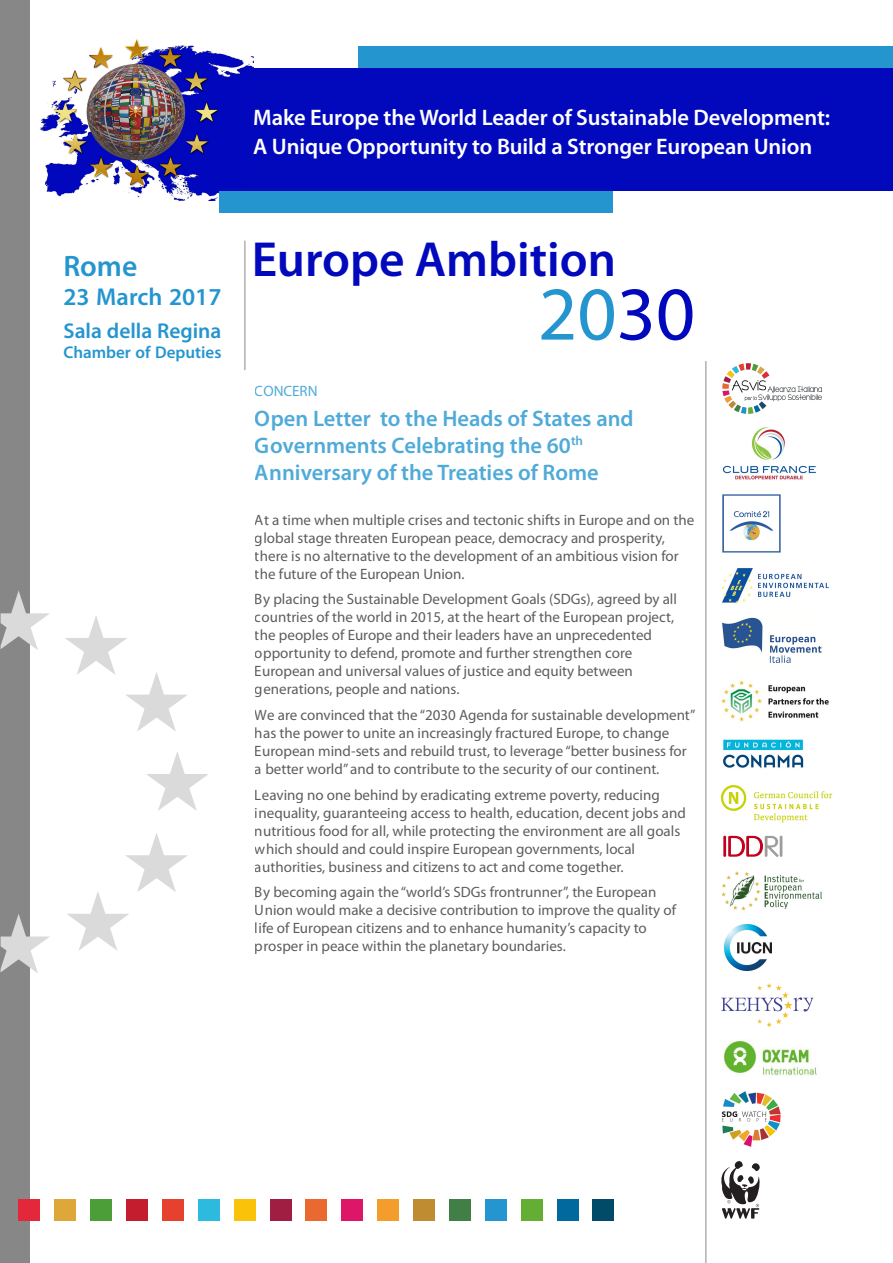
<style>
.page{position:relative;width:893px;height:1263px;background:#fff}
.page>*{position:absolute;margin:0;border:0;box-sizing:border-box;transform-origin:0 0}
.t1{font:76.5px "Myriad Pro";color:#2495cf}
.t2{font:600 49.5px "Myriad Pro";color:#0209bd}
.t3{font:600 29.55px "Myriad Pro";color:#2495cf}
.t4{font:600 24.45px "Myriad Pro";color:#2495cf}
.t5{font:600 22.5px/28.5px "Myriad Pro";letter-spacing:-.005em;color:#fff}
.t6{font:600 22.5px/27px "Myriad Pro";color:#2495cf}
.t7{font:600 21.45px "Myriad Pro";color:#2495cf}
.t8{font:600 16.95px "Myriad Pro";color:#2495cf}
.t9{font:15px/18px "Myriad Pro";color:rgb(29 29 27/.9)}
.t10{font:15px "Myriad Pro";color:#2495cf}
.s1{color:#0209bd}
</style>
<div class="page">
<img style="left:40px;top:39px;width:213px;height:162px">
<div style="left:248px;top:68px;width:645px;height:123px;background:#0209bd"></div>
<div style="left:0;top:0;width:30px;height:1263px;background:#878787"></div>
<div style="left:358px;top:47px;width:535px;height:21px;background:#2495cf"></div>
<hr style="left:705px;top:361px;width:2px;height:902px;background:#b2b2b2">
<div style="left:19px;top:1199px;width:21px;height:22px;background:#e3283c"></div>
<div style="left:54px;top:1199px;width:22px;height:22px;background:#dda73a"></div>
<div style="left:90px;top:1199px;width:22px;height:22px;background:#4c9e39"></div>
<div style="left:126px;top:1199px;width:22px;height:22px;background:#c41d2e"></div>
<div style="left:162px;top:1199px;width:22px;height:22px;background:#e6412f"></div>
<div style="left:198px;top:1199px;width:22px;height:22px;background:#2dbadf"></div>
<div style="left:234px;top:1199px;width:21px;height:22px;background:#fac30a"></div>
<div style="left:270px;top:1199px;width:21px;height:22px;background:#a11e43"></div>
<div style="left:306px;top:1199px;width:21px;height:22px;background:#ea6930"></div>
<div style="left:342px;top:1199px;width:21px;height:22px;background:#dd1668"></div>
<div style="left:377px;top:1199px;width:22px;height:22px;background:#f49c2c"></div>
<div style="left:413px;top:1199px;width:22px;height:22px;background:#bf8c32"></div>
<div style="left:449px;top:1199px;width:22px;height:22px;background:#427f46"></div>
<div style="left:485px;top:1199px;width:22px;height:22px;background:#2495cf"></div>
<div style="left:521px;top:1199px;width:21px;height:22px;background:#63ae33"></div>
<div style="left:557px;top:1199px;width:21px;height:22px;background:#01699d"></div>
<div style="left:593px;top:1199px;width:21px;height:22px;background:#014b69"></div>
<hr style="left:244px;top:241px;width:2px;height:129px;background:#b2b2b2">
<div style="left:220px;top:191px;width:393px;height:21px;background:#2495cf"></div>
<svg style="left:1px;top:591px;width:49px;height:59px"></svg>
<svg style="left:1px;top:914px;width:49px;height:59px"></svg>
<svg style="left:65px;top:616px;width:123px;height:115px"></svg>
<svg style="left:146px;top:752px;width:62px;height:59px"></svg>
<svg style="left:67px;top:833px;width:121px;height:117px"></svg>
<svg style="left:722px;top:363px;width:100px;height:51px"></svg>
<img style="left:722px;top:427px;width:94px;height:53px">
<img style="left:722px;top:617px;width:100px;height:46px">
<img style="left:721px;top:871px;width:101px;height:40px">
<img style="left:722px;top:494px;width:59px;height:59px">
<img style="left:723px;top:739px;width:81px;height:30px">
<img style="left:721px;top:680px;width:108px;height:42px">
<img style="left:722px;top:983px;width:91px;height:43px">
<hr style="left:723px;top:836px;width:3px;height:21px;background:#c3001d">
<svg style="left:728px;top:836px;width:50px;height:21px"></svg>
<hr style="left:780px;top:836px;width:2px;height:21px;background:#9d9d9c">
<img style="left:721px;top:568px;width:108px;height:36px">
<img style="left:721px;top:785px;width:111px;height:37px">
<img style="left:724px;top:924px;width:48px;height:46px">
<img style="left:721px;top:1091px;width:60px;height:56px">
<svg style="left:721px;top:1161px;width:39px;height:58px"></svg>
<img style="left:723px;top:1040px;width:94px;height:37px">
<h3 class="t5" style="left:253px;top:104px;width:578px">Make Europe the World Leader of Sustainable Development:<br>A Unique Opportunity to Build a Stronger European Union</h3>
<h3 class="t3" style="left:63px;top:250px;width:75px">Rome</h3>
<h3 class="t4" style="left:63px;top:284px;width:160px">23 March 2017</h3>
<h3 class="t7" style="left:63px;top:319px;width:160px">Sala della Regina</h3>
<p class="t8" style="left:63px;top:343px;width:160px">Chamber of Deputies</p>
<h2 class="t2" style="left:252px;top:232px;width:366px">Europe Ambition</h2>
<h1 class="t1" style="left:538px;top:272px;width:159px">20<span class="s1">30</span></h1>
<p class="t10" style="left:255px;top:383px;width:64px">CONCERN</p>
<h3 class="t6" style="left:255px;top:405px;width:380px">Open Letter to the Heads of States and<br>Governments Celebrating the 60<sup>th<br></sup>Anniversary of the Treaties of Rome</h3>
<p class="t9" style="left:255px;top:511px;width:441px">At a time when multiple crises and tectonic shifts in Europe and on the global stage threaten European peace, democracy and prosperity, there is no alternative to the development of an ambitious vision for the future of the European Union.</p>
<p class="t9" style="left:255px;top:591px;width:424px">By placing the Sustainable Development Goals (SDGs), agreed by all countries of the world in 2015, at the heart of the European project, the peoples of Europe and their leaders have an unprecedented opportunity to defend, promote and further strengthen core European and universal values of justice and equity between generations, people and nations.</p>
<p class="t9" style="left:255px;top:706px;width:442px">We are convinced that the “2030 Agenda for sustainable development” has the power to unite an increasingly fractured Europe, to change European mind-sets and rebuild trust, to leverage “better business for a better world” and to contribute to the security of our continent.</p>
<p class="t9" style="left:255px;top:786px;width:432px">Leaving no one behind by eradicating extreme poverty, reducing inequality, guaranteeing access to health, education, decent jobs and nutritious food for all, while protecting the environment are all goals which should and could inspire European governments, local authorities, business and citizens to act and come together.</p>
<p class="t9" style="left:255px;top:883px;width:423px">By becoming again the “world’s SDGs frontrunner”, the European Union would make a decisive contribution to improve the quality of life of European citizens and to enhance humanity’s capacity to prosper in peace within the planetary boundaries.</p>
</div>
